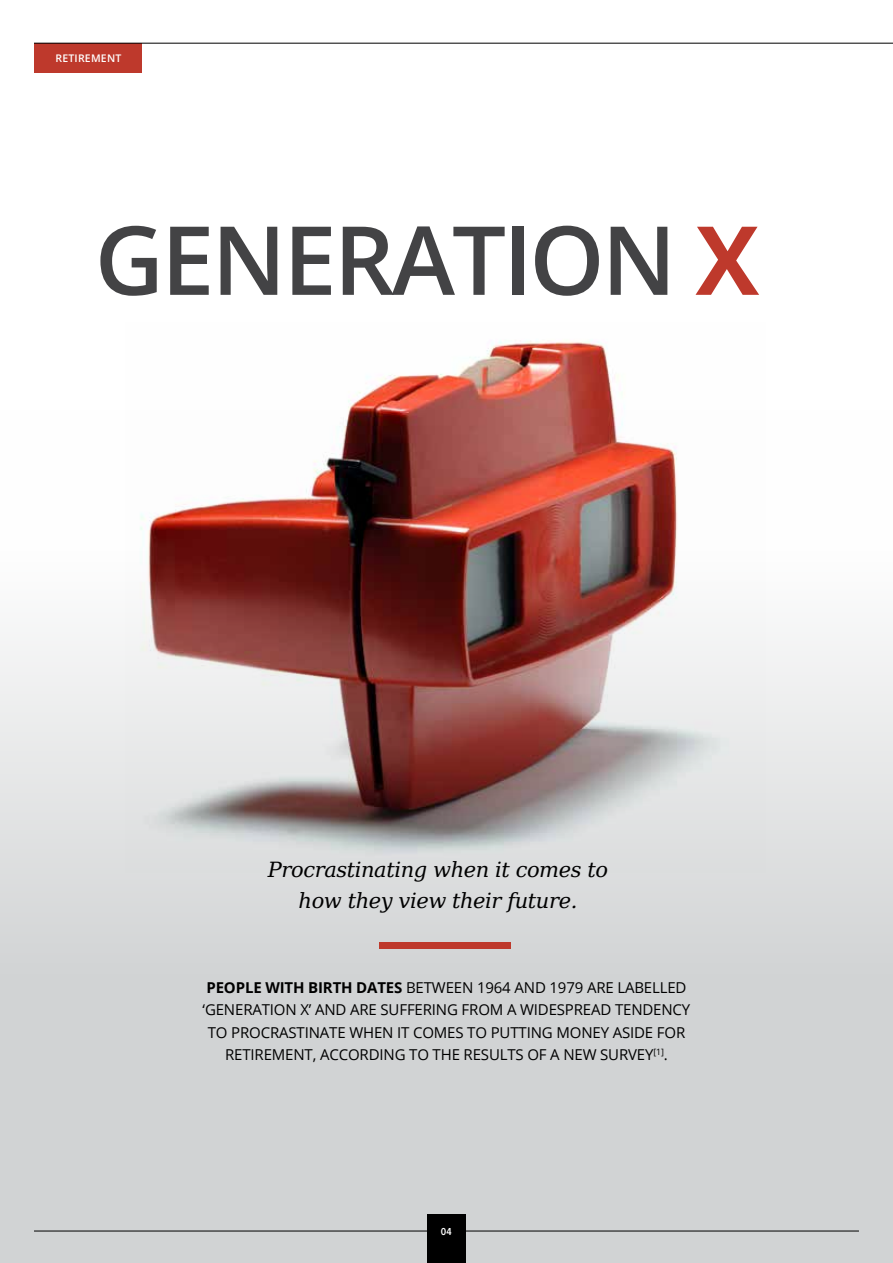
<style>
.page{position:relative;width:893px;height:1263px;background:#fff}
.page>*{position:absolute;margin:0;border:0;box-sizing:border-box;transform-origin:0 0}
.t1{font:600 95.4px "Open Sans";letter-spacing:-.03em;color:#434345}
.t2{font:italic 21px/31.5px "DejaVu Serif";letter-spacing:-.02em;color:#000;text-align:center}
.t3{font:15px/22.5px "Open Sans";letter-spacing:-.01em;color:#000;text-align:center}
.t4{font:600 10.5px "Open Sans";letter-spacing:.02em;color:#fff}
.t5{font:600 10.5px "Proxima Nova Cond";color:#fff}
.s1{font-weight:700;color:#be392c}
.s2{font-weight:700}
</style>
<div class="page">
<div style="left:0;top:410px;width:893px;height:853px;background:linear-gradient(to bottom,#fff,#c6c8c9)"></div>
<img style="left:125px;top:340px;width:641px;height:532px">
<div style="left:35px;top:43px;width:107px;height:29px;background:#be392c"></div>
<hr style="left:34px;top:1230px;width:825px;height:1px;background:#000">
<hr style="left:34px;top:43px;width:859px;height:1px;background:#000">
<div style="left:427px;top:1214px;width:39px;height:49px;background:#000"></div>
<div style="left:379px;top:943px;width:132px;height:6px;background:#be392c"></div>
<p class="t4" style="left:55px;top:51px;width:67px">RETIREMENT</p>
<h1 class="t1" style="left:95px;top:195px;width:666px">GENERATION <span class="s1">X</span></h1>
<h2 class="t2" style="left:268px;top:851px;width:342px">Procrastinating when it comes to how they view their future.</h2>
<p class="t3" style="left:203px;top:976px;width:489px"><span class="s2">PEOPLE WITH BIRTH DATES</span> BETWEEN 1964 AND 1979 ARE LABELLED ‘GENERATION X’ AND ARE SUFFERING FROM A WIDESPREAD TENDENCY TO PROCRASTINATE WHEN IT COMES TO PUTTING MONEY ASIDE FOR RETIREMENT, ACCORDING TO THE RESULTS OF A NEW SURVEY<sup>[1]</sup>.</p>
<p class="t5" style="left:441px;top:1225px;width:12px">04</p>
</div>
